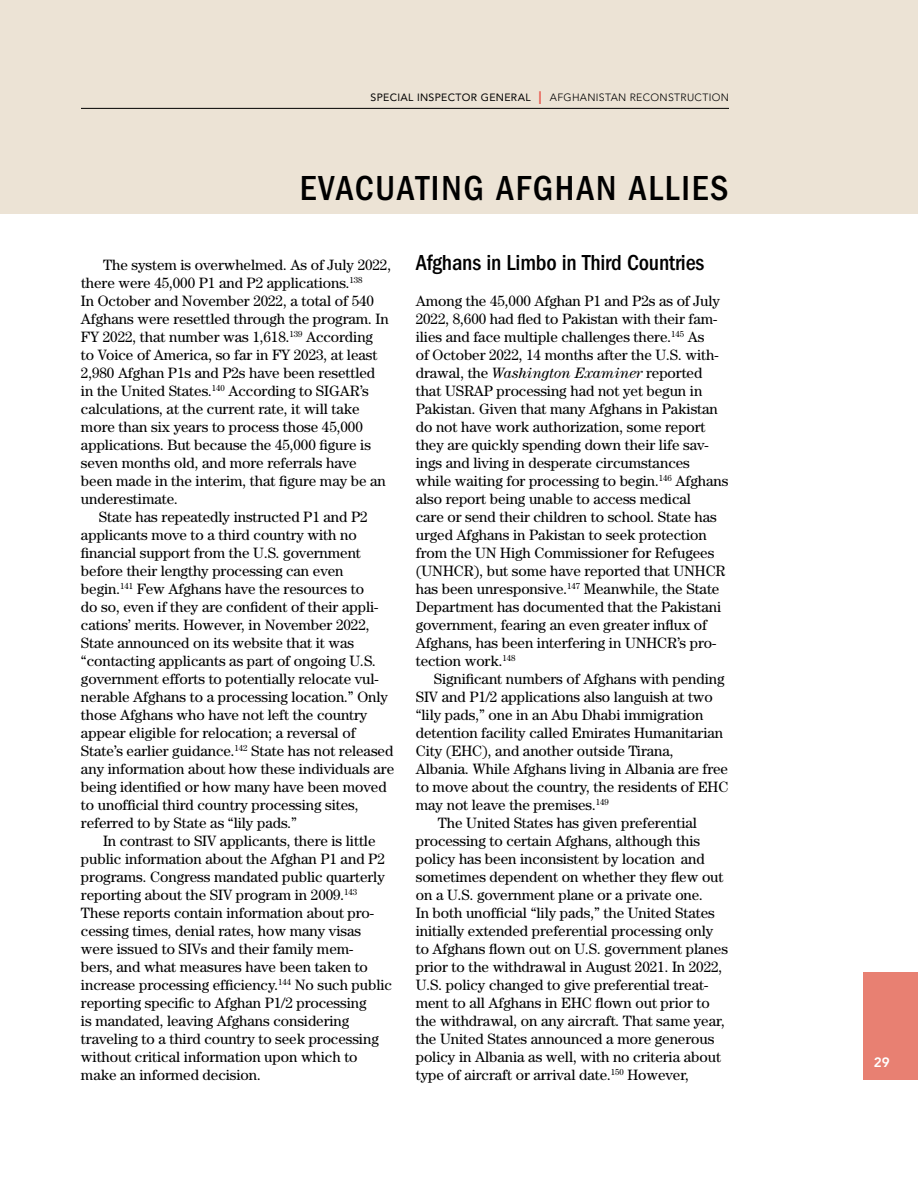
<style>
.page{position:relative;width:918px;height:1188px;background:#fff}
.page>*{position:absolute;margin:0;border:0;box-sizing:border-box;transform-origin:0 0}
.t1{font:500 condensed 36px "ITC Franklin Gothic Std";letter-spacing:.05em;color:#000}
.t2{font:500 condensed 22.5px "ITC Franklin Gothic Std";letter-spacing:-.01em;color:#000}
.t3{font:15px/18px "Century Std";letter-spacing:-.005em;color:#000}
.t4{font:800 13.5px "Avenir LT Std";color:#fff}
.t5{font:300 10.5px "Avenir LT Std";letter-spacing:.03em;color:#000}
.s1{font-weight:400}
.s2{font-weight:400;font-size:18px;color:#e85c51}
.s3{font-style:italic}
</style>
<div class="page">
<div style="left:0;top:0;width:918px;height:214px;background:#ece3d5"></div>
<div style="left:863px;top:972px;width:55px;height:108px;background:#e88072"></div>
<hr style="left:81px;top:108px;width:648px;height:1px;background:#000">
<p class="t5" style="left:371px;top:91px;width:360px"><span class="s1">SPECIAL INSPECTOR GENERAL</span> <span class="s2">I</span> AFGHANISTAN RECONSTRUCTION</p>
<h1 class="t1" style="left:300px;top:167px;width:430px">EVACUATING AFGHAN ALLIES</h1>
<p class="t3" style="left:103px;top:256px;width:290px">The system is overwhelmed. As of July 2022,</p>
<p class="t3" style="left:81px;top:274px;width:283px">there were 45,000 P1 and P2 applications.<sup>138</sup></p>
<p class="t3" style="left:81px;top:292px;width:295px">In October and November 2022, a total of 540</p>
<p class="t3" style="left:81px;top:310px;width:309px">Afghans were resettled through the program. In</p>
<p class="t3" style="left:81px;top:328px;width:294px">FY 2022, that number was 1,618.<sup>139</sup> According</p>
<p class="t3" style="left:81px;top:346px;width:298px">to Voice of America, so far in FY 2023, at least</p>
<p class="t3" style="left:81px;top:364px;width:296px">2,980 Afghan P1s and P2s have been resettled</p>
<p class="t3" style="left:81px;top:382px;width:289px">in the United States.<sup>140</sup> According to SIGAR’s</p>
<p class="t3" style="left:81px;top:400px;width:280px">calculations, at the current rate, it will take</p>
<p class="t3" style="left:81px;top:418px;width:283px">more than six years to process those 45,000</p>
<p class="t3" style="left:81px;top:436px;width:292px">applications. But because the 45,000 figure is</p>
<p class="t3" style="left:81px;top:454px;width:277px">seven months old, and more referrals have</p>
<p class="t3" style="left:81px;top:472px;width:307px">been made in the interim, that figure may be an</p>
<p class="t3" style="left:81px;top:490px;width:98px">underestimate.</p>
<p class="t3" style="left:99px;top:508px;width:270px">State has repeatedly instructed P1 and P2</p>
<p class="t3" style="left:81px;top:526px;width:277px">applicants move to a third country with no</p>
<p class="t3" style="left:81px;top:544px;width:281px">financial support from the U.S. government</p>
<p class="t3" style="left:81px;top:562px;width:264px">before their lengthy processing can even</p>
<p class="t3" style="left:81px;top:580px;width:285px">begin.<sup>141</sup> Few Afghans have the resources to</p>
<p class="t3" style="left:81px;top:598px;width:299px">do so, even if they are confident of their appli-</p>
<p class="t3" style="left:81px;top:616px;width:290px">cations’ merits. However, in November 2022,</p>
<p class="t3" style="left:81px;top:634px;width:275px">State announced on its website that it was</p>
<p class="t3" style="left:81px;top:652px;width:297px">“contacting applicants as part of ongoing U.S.</p>
<p class="t3" style="left:81px;top:670px;width:299px">government efforts to potentially relocate vul-</p>
<p class="t3" style="left:81px;top:688px;width:309px">nerable Afghans to a processing location.” Only</p>
<p class="t3" style="left:81px;top:706px;width:288px">those Afghans who have not left the country</p>
<p class="t3" style="left:81px;top:724px;width:276px">appear eligible for relocation; a reversal of</p>
<p class="t3" style="left:81px;top:742px;width:314px">State’s earlier guidance.<sup>142</sup> State has not released</p>
<p class="t3" style="left:81px;top:760px;width:315px">any information about how these individuals are</p>
<p class="t3" style="left:81px;top:778px;width:307px">being identified or how many have been moved</p>
<p class="t3" style="left:81px;top:796px;width:279px">to unofficial third country processing sites,</p>
<p class="t3" style="left:81px;top:814px;width:218px">referred to by State as “lily pads.”</p>
<p class="t3" style="left:103px;top:832px;width:274px">In contrast to SIV applicants, there is little</p>
<p class="t3" style="left:81px;top:850px;width:305px">public information about the Afghan P1 and P2</p>
<p class="t3" style="left:81px;top:868px;width:305px">programs. Congress mandated public quarterly</p>
<p class="t3" style="left:81px;top:886px;width:278px">reporting about the SIV program in 2009.<sup>143</sup></p>
<p class="t3" style="left:81px;top:904px;width:295px">These reports contain information about pro-</p>
<p class="t3" style="left:81px;top:922px;width:282px">cessing times, denial rates, how many visas</p>
<p class="t3" style="left:81px;top:940px;width:274px">were issued to SIVs and their family mem-</p>
<p class="t3" style="left:81px;top:958px;width:288px">bers, and what measures have been taken to</p>
<p class="t3" style="left:81px;top:976px;width:313px">increase processing efficiency.<sup>144</sup> No such public</p>
<p class="t3" style="left:81px;top:994px;width:287px">reporting specific to Afghan P1/2 processing</p>
<p class="t3" style="left:81px;top:1012px;width:270px">is mandated, leaving Afghans considering</p>
<p class="t3" style="left:81px;top:1030px;width:299px">traveling to a third country to seek processing</p>
<p class="t3" style="left:81px;top:1048px;width:278px">without critical information upon which to</p>
<p class="t3" style="left:81px;top:1066px;width:181px">make an informed decision.</p>
<h2 class="t2" style="left:416px;top:250px;width:290px">Afghans in Limbo in Third Countries</h2>
<p class="t3" style="left:416px;top:292px;width:314px">Among the 45,000 Afghan P1 and P2s as of July 2022, 8,600 had fled to Pakistan with their fam&shy;ilies and face multiple challenges there.<sup>145</sup> As<br>of October 2022, 14 months after the U.S. with&shy;drawal, the <span class="s3">Washington Examiner</span> reported that USRAP processing had not yet begun in Pakistan. Given that many Afghans in Pakistan do not have work authorization, some report they are quickly spending down their life sav&shy;ings and living in desperate circumstances while waiting for processing to begin.<sup>146</sup> Afghans also report being unable to access medical<br>care or send their children to school. State has urged Afghans in Pakistan to seek protection from the UN High Commissioner for Refugees (UNHCR), but some have reported that UNHCR has been unresponsive.<sup>147</sup> Meanwhile, the State Department has documented that the Pakistani government, fearing an even greater influx of Afghans, has been interfering in UNHCR’s pro&shy;tection work.<sup>148</sup></p>
<p class="t3" style="left:434px;top:670px;width:292px">Significant numbers of Afghans with pending</p>
<p class="t3" style="left:416px;top:688px;width:299px">SIV and P1/2 applications also languish at two</p>
<p class="t3" style="left:416px;top:706px;width:289px">“lily pads,” one in an Abu Dhabi immigration</p>
<p class="t3" style="left:416px;top:724px;width:309px">detention facility called Emirates Humanitarian</p>
<p class="t3" style="left:416px;top:742px;width:259px">City (EHC), and another outside Tirana,</p>
<p class="t3" style="left:416px;top:760px;width:314px">Albania. While Afghans living in Albania are free</p>
<p class="t3" style="left:416px;top:778px;width:314px">to move about the country, the residents of EHC</p>
<p class="t3" style="left:416px;top:796px;width:195px">may not leave the premises.<sup>149</sup></p>
<p class="t3" style="left:438px;top:814px;width:261px">The United States has given preferential</p>
<p class="t3" style="left:416px;top:832px;width:286px">processing to certain Afghans, although this</p>
<p class="t3" style="left:416px;top:850px;width:291px">policy has been inconsistent by location and</p>
<p class="t3" style="left:416px;top:868px;width:309px">sometimes dependent on whether they flew out</p>
<p class="t3" style="left:416px;top:886px;width:289px">on a U.S. government plane or a private one.</p>
<p class="t3" style="left:416px;top:904px;width:301px">In both unofficial “lily pads,” the United States</p>
<p class="t3" style="left:416px;top:922px;width:299px">initially extended preferential processing only</p>
<p class="t3" style="left:416px;top:940px;width:314px">to Afghans flown out on U.S. government planes</p>
<p class="t3" style="left:416px;top:958px;width:308px">prior to the withdrawal in August 2021. In 2022,</p>
<p class="t3" style="left:416px;top:976px;width:294px">U.S. policy changed to give preferential treat-</p>
<p class="t3" style="left:416px;top:994px;width:295px">ment to all Afghans in EHC flown out prior to</p>
<p class="t3" style="left:416px;top:1012px;width:311px">the withdrawal, on any aircraft. That same year,</p>
<p class="t3" style="left:416px;top:1030px;width:300px">the United States announced a more generous</p>
<p class="t3" style="left:416px;top:1048px;width:307px">policy in Albania as well, with no criteria about</p>
<p class="t3" style="left:416px;top:1066px;width:275px">type of aircraft or arrival date.<sup>150</sup> However,</p>
<p class="t4" style="left:874px;top:1054px;width:17px">29</p>
</div>
